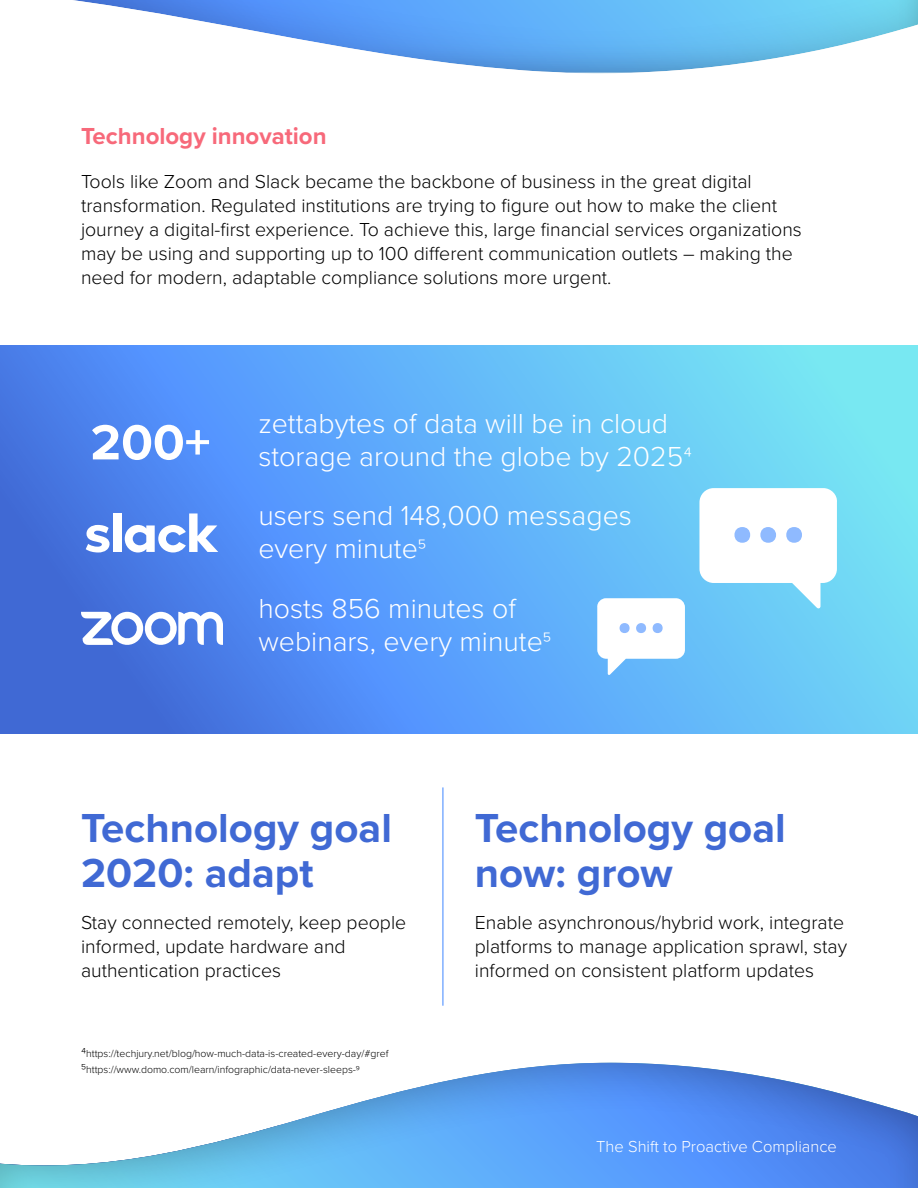
<style>
.page{position:relative;width:918px;height:1188px;background:#fff}
.page>*{position:absolute;margin:0;border:0;box-sizing:border-box;transform-origin:0 0}
.t1{font:700 51.3px "Proxima Nova";color:#fff}
.t2{font:700 42px/45px "Proxima Nova";color:#4069d4}
.t3{font:300 28.5px/33px "Proxima Nova";color:#fff}
.t4{font:700 24px "Proxima Nova";color:#f7697a}
.t5{font:300 19.5px/24px "Proxima Nova";color:#000}
.t6{font:300 16.5px "Proxima Nova";color:#fff}
.t7{font:300 10.5px/16.2px "Proxima Nova";color:#000101}
.s1{font-size:22.5px}
.s2{font-size:13.5px;color:#000}
</style>
<div class="page">
<div style="left:0;top:1053px;width:918px;height:135px;background:#000;opacity:.3"></div>
<svg style="left:0;top:345px;width:918px;height:389px;background:#5ca8f3"></svg>
<svg style="left:597px;top:598px;width:88px;height:77px"></svg>
<div style="left:653px;top:623px;width:10px;height:10px;background:#8fbaff;border-radius:50%"></div>
<div style="left:636px;top:623px;width:10px;height:10px;background:#8fbaff;border-radius:50%"></div>
<div style="left:620px;top:623px;width:10px;height:10px;background:#8fbaff;border-radius:50%"></div>
<svg style="left:699px;top:488px;width:139px;height:121px"></svg>
<div style="left:734px;top:527px;width:16px;height:16px;background:#8fbaff;border-radius:50%"></div>
<div style="left:760px;top:527px;width:16px;height:16px;background:#8fbaff;border-radius:50%"></div>
<div style="left:786px;top:527px;width:16px;height:16px;background:#8fbaff;border-radius:50%"></div>
<hr style="left:442px;top:787px;width:1px;height:219px;background:#5494ff">
<div style="left:0;top:0;width:918px;height:74px;background:#58595b;opacity:.3"></div>
<svg style="left:81px;top:612px;width:142px;height:35px"></svg>
<svg style="left:86px;top:525px;width:24px;height:28px"></svg>
<div style="left:113px;top:513px;width:8px;height:39px;background:#fff"></div>
<svg style="left:125px;top:513px;width:93px;height:40px"></svg>
<p class="t4" style="left:81px;top:118px;width:247px">Technology innovation</p>
<p class="t5" style="left:81px;top:169px;width:722px">Tools like Zoom and Slack became the backbone of business in the great digital transformation. Regulated institutions are trying to figure out how to make the client journey a digital-first experience. To achieve this, large financial services organizations may be using and supporting up to 100 different communication outlets – making the need for modern, adaptable compliance solutions more urgent.</p>
<h1 class="t1" style="left:90px;top:404px;width:122px">200+</h1>
<h3 class="t3" style="left:258px;top:405px;width:435px">zettabytes of data will be in cloud storage around the globe by 2025<span class="s1">⁴</span></h3>
<h3 class="t3" style="left:258px;top:497px;width:375px">users send 148,000 messages every minute<span class="s1">⁵</span></h3>
<h3 class="t3" style="left:258px;top:590px;width:295px">hosts 856 minutes of webinars, every minute<span class="s1">⁵</span></h3>
<h2 class="t2" style="left:81px;top:805px;width:313px">Technology goal<br>2020: adapt</h2>
<p class="t5" style="left:81px;top:910px;width:327px">Stay connected remotely, keep people informed, update hardware and authentication practices</p>
<p class="t7" style="left:81px;top:1045px;width:309px"><span class="s2">4</span>https://techjury.net/blog/how-much-data-is-created-every-day/#gref<br><span class="s2">5</span>https://www.domo.com/learn/infographic/data-never-sleeps-9</p>
<h2 class="t2" style="left:475px;top:805px;width:313px">Technology goal now: grow</h2>
<p class="t5" style="left:475px;top:910px;width:374px">Enable asynchronous/hybrid work, integrate platforms to manage application sprawl, stay informed on consistent platform updates</p>
<p class="t6" style="left:596px;top:1135px;width:242px">The Shift to Proactive Compliance</p>
</div>
